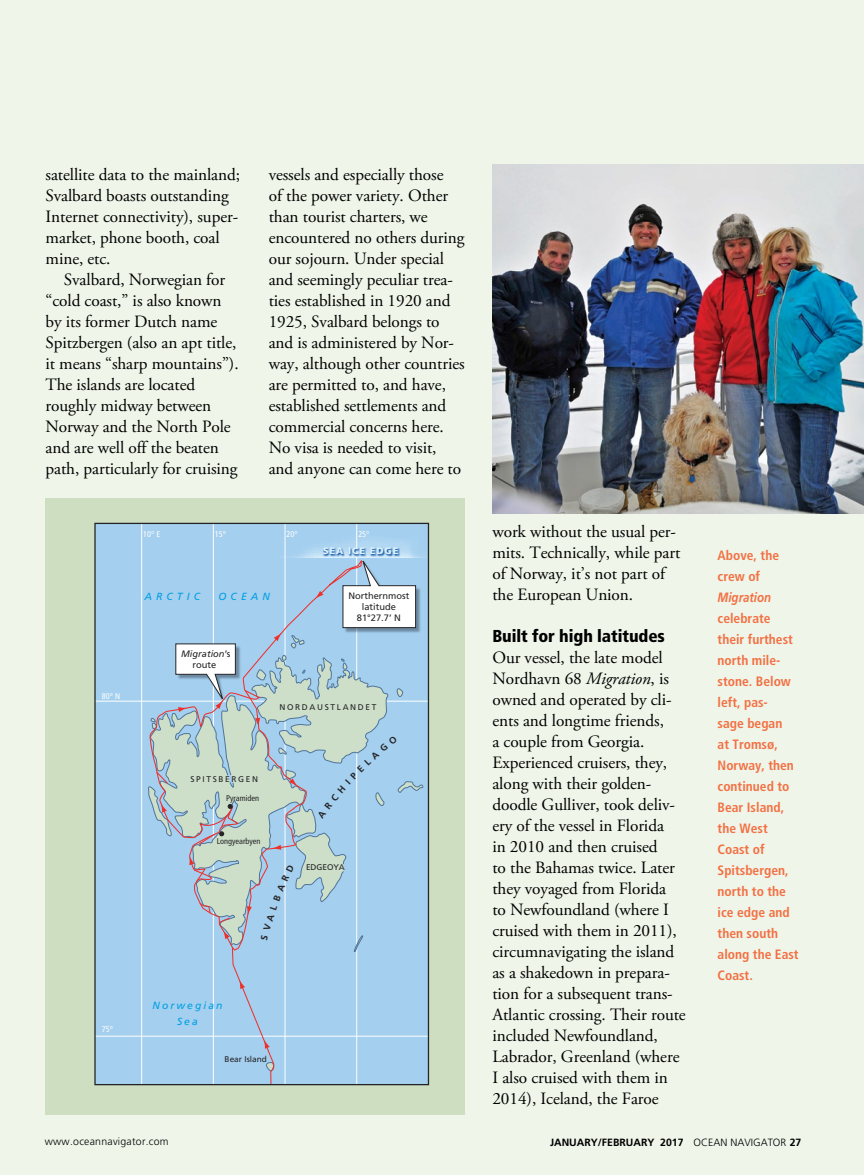
<style>
.page{position:relative;width:864px;height:1175px;background:#fff}
.page>*{position:absolute;margin:0;border:0;box-sizing:border-box;transform-origin:0 0}
.t1{font:17.25px/21px "Adobe Garamond Pro";letter-spacing:-.005em;color:#000}
.t2{font:900 condensed 17.25px "Frutiger";letter-spacing:-.005em;color:#000}
.t3{font:700 condensed 13.5px/21px "Frutiger";color:#f37043}
.t4{font:italic 700 13.5px "Frutiger";color:#f37043;scale:.85 1}
.t5{font:700 10.5px "Frutiger";color:#000}
.t6{font:300 10.5px "Frutiger";letter-spacing:.025em;color:#000}
.t7{font:italic 10.35px/16.5px "Frutiger";letter-spacing:.2em;color:#009fe2;text-align:center}
.t8{font:9.3px/11.4px "Frutiger";color:#252528;text-align:center}
.t9{font:italic 9.3px/11.4px "Frutiger";color:#252528;text-align:center}
.t10{font:900 9.3px "Frutiger";letter-spacing:.1em;color:#dff3fd}
.t11{font:8.25px "Frutiger";letter-spacing:.2em;color:#252528}
.t12{font:condensed 8.25px "Frutiger";color:#252528}
.t13{font:condensed 8.25px "Frutiger";color:#fff}
.t14{font:8.25px "Frutiger";color:#252528}
.s1{font-style:normal}
.s2{font-style:italic}
.s3{font-weight:300}
</style>
<div class="page">
<div style="left:0;top:0;width:864px;height:1174px;background:#eff5e9"></div>
<img style="left:492px;top:164px;width:372px;height:349px">
<div style="left:46px;top:498px;width:419px;height:616px;background:#cedec1"></div>
<div style="left:95px;top:523px;width:333px;height:561px;background:#a4cfef"></div>
<hr style="left:95px;top:701px;width:334px;height:1px;background:#fff">
<hr style="left:95px;top:1035px;width:333px;height:1px;background:#fff">
<hr style="left:141px;top:523px;width:1px;height:561px;background:#fff">
<hr style="left:213px;top:523px;width:1px;height:561px;background:#fff">
<hr style="left:285px;top:523px;width:1px;height:561px;background:#fff">
<img style="left:142px;top:610px;width:5px;height:126px">
<img style="left:287px;top:522px;width:143px;height:70px">
<svg style="left:147px;top:533px;width:281px;height:552px"></svg>
<p class="t1" style="left:46px;top:165px;width:196px">satellite data to the mainland;<br>Svalbard boasts outstanding<br>Internet connectivity), super&shy;market, phone booth, coal mine, etc.</p>
<p class="t1" style="left:46px;top:270px;width:195px;text-indent:18px">Svalbard, Norwegian for “cold coast,” is also known by its former Dutch name<br>Spitzbergen (also an apt title, it means “sharp mountains”).<br>The islands are located roughly midway between<br>Norway and the North Pole and are well off the beaten path, particularly for cruising</p>
<p class="t1" style="left:269px;top:165px;width:198px">vessels and especially those<br>of the power variety. Other than tourist charters, we encountered no others during our sojourn. Under special and seemingly peculiar trea&shy;ties established in 1920 and<br>1925, Svalbard belongs to and is administered by Nor&shy;way, although other countries are permitted to, and have, established settlements and commercial concerns here.<br>No visa is needed to visit, and anyone can come here to</p>
<p class="t13" style="left:143px;top:529px;width:19px">10° E</p>
<p class="t13" style="left:215px;top:529px;width:13px">15°</p>
<p class="t13" style="left:287px;top:529px;width:13px">20°</p>
<p class="t13" style="left:358px;top:529px;width:13px">25°</p>
<p class="t13" style="left:102px;top:691px;width:20px">80° N</p>
<p class="t10" style="left:323px;top:545px;width:77px">SEA ICE EDGE</p>
<p class="t7" style="left:144px;top:588px;width:57px">ARCTIC</p>
<p class="t7" style="left:218px;top:588px;width:53px">OCEAN</p>
<p class="t9" style="left:181px;top:648px;width:51px">Migration<span class="s1">’s route</span></p>
<p class="t8" style="left:348px;top:589px;width:63px">Northernmost latitude<br>81°27.7’ N</p>
<p class="t11" style="left:279px;top:702px;width:98px">NORDAUSTLANDET</p>
<p class="t11" style="left:191px;top:774px;width:69px">SPITSBERGEN</p>
<p class="t12" style="left:226px;top:793px;width:35px">Pyramiden</p>
<p class="t12" style="left:217px;top:836px;width:45px">Longyearbyen</p>
<p class="t14" style="left:306px;top:862px;width:40px">EDGEOYA</p>
<p class="t13" style="left:102px;top:1024px;width:13px">75°</p>
<p class="t7" style="left:152px;top:997px;width:72px">Norwegian<br>Sea</p>
<p class="t14" style="left:225px;top:1054px;width:44px">Bear Island</p>
<p class="t1" style="left:492px;top:521px;width:189px">work without the usual per&shy;mits. Technically, while part of Norway, it’s not part of the European Union.</p>
<p class="t2" style="left:492px;top:625px;width:174px">Built for high latitudes</p>
<p class="t1" style="left:492px;top:647px;width:195px">Our vessel, the late model<br>Nordhavn 68 <span class="s2">Migration</span>, is owned and operated by cli&shy;ents and longtime friends,<br>a couple from Georgia.<br>Experienced cruisers, they, along with their golden&shy;doodle Gulliver, took deliv&shy;ery of the vessel in Florida<br>in 2010 and then cruised<br>to the Bahamas twice. Later they voyaged from Florida<br>to Newfoundland (where I cruised with them in 2011), circumnavigating the island as a shakedown in prepara&shy;tion for a subsequent trans-<br>Atlantic crossing. Their route included Newfoundland,<br>Labrador, Greenland (where<br>I also cruised with them in<br>2014), Iceland, the Faroe</p>
<p class="t3" style="left:718px;top:544px;width:63px">Above, the crew of</p>
<p class="t4" style="left:718px;top:589px;width:65px">Migration</p>
<p class="t3" style="left:718px;top:608px;width:83px">celebrate their furthest north mile&shy;stone. Below left, pas-<br>sage began<br>at Tromsø,<br>Norway, then continued to<br>Bear Island, the West<br>Coast of<br>Spitsbergen, north to the ice edge and then south along the East<br>Coast.</p>
<p class="t6" style="left:45px;top:1135px;width:125px">www.oceannavigator.com</p>
<p class="t5" style="left:550px;top:1135px;width:253px">JANUARY/FEBRUARY 2017 <span class="s3">OCEAN NAVIGATOR</span> 27</p>
</div>
